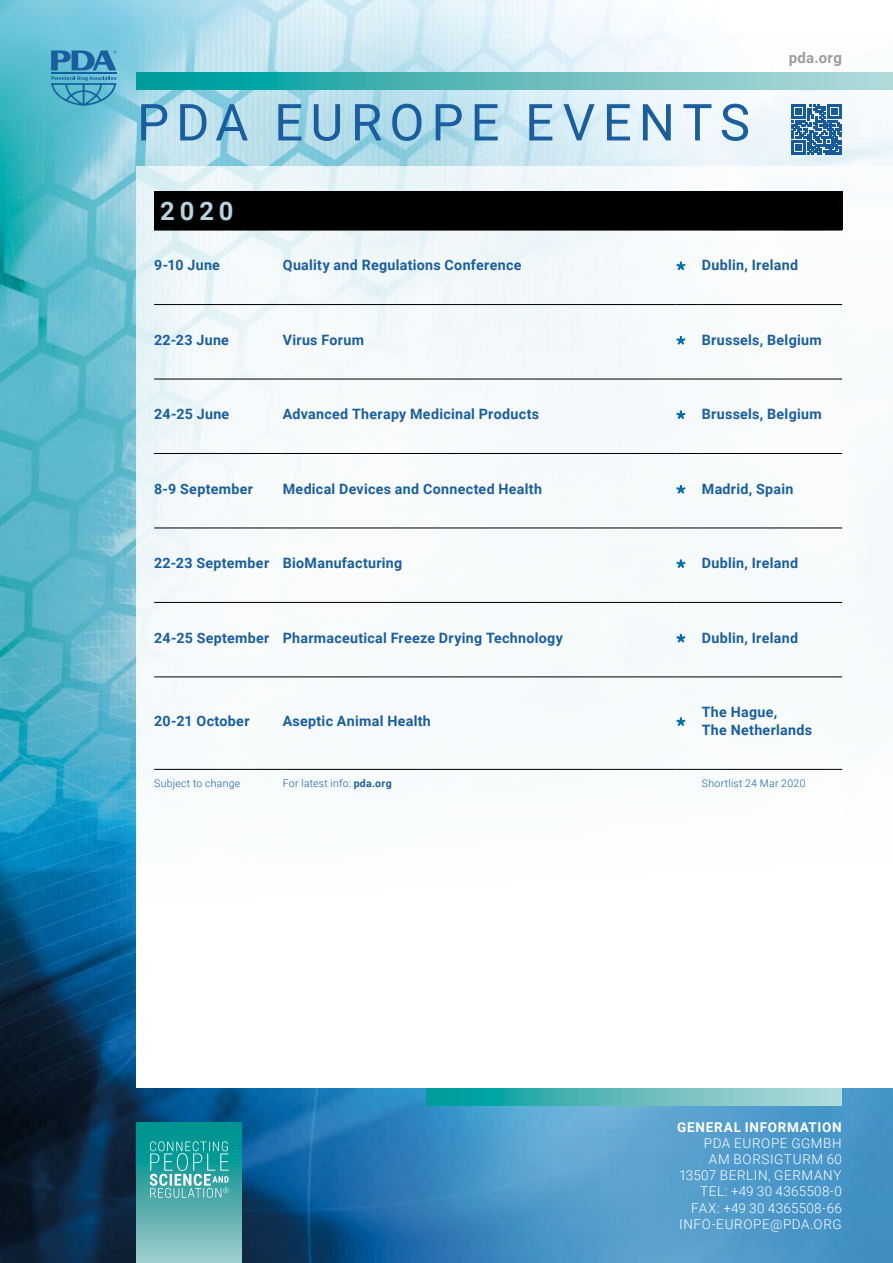
<style>
.page{position:relative;width:893px;height:1263px;background:#fff}
.page>*{position:absolute;margin:0;border:0;box-sizing:border-box;transform-origin:0 0}
.t1{font:51px "Roboto";letter-spacing:.14em;color:#1a5e9f}
.t2{font:700 25.5px "Roboto";color:#b8d4de}
.t3{font:700 15px "Roboto";letter-spacing:.02em;color:#9d9d9c}
.t4{font:700 14.25px/18px "Roboto";letter-spacing:.02em;color:#1a5e9f}
.t5{font:300 13.5px/16.2px "Roboto";letter-spacing:.045em;color:#fff;text-align:right}
.t6{font:700 13.5px "Roboto";letter-spacing:.055em;color:#fff}
.t7{font:300 10.5px "Roboto";letter-spacing:.025em;color:#1a5e9f}
.s1{font-weight:700}
</style>
<div class="page">
<img style="left:0;top:0;width:893px;height:1263px">
<svg style="left:136px;top:72px;width:757px;height:17px;background:#5ababa"></svg>
<hr style="left:51px;top:72px;width:65px;height:2px;background:#1a5e9f">
<svg style="left:51px;top:76px;width:65px;height:30px;background:#4ca5c4"></svg>
<svg style="left:51px;top:50px;width:66px;height:20px"></svg>
<svg style="left:792px;top:104px;width:50px;height:51px"></svg>
<div style="left:136px;top:166px;width:757px;height:922px;background:#f8fbfc"></div>
<div style="left:154px;top:191px;width:688px;height:39px;background:#000"></div>
<hr style="left:154px;top:769px;width:129px;height:1px;background:#000">
<hr style="left:283px;top:769px;width:393px;height:1px;background:#000">
<svg style="left:676px;top:769px;width:26px;height:1px"></svg>
<hr style="left:702px;top:769px;width:140px;height:1px;background:#000">
<hr style="left:154px;top:230px;width:129px;height:1px;background:#000">
<hr style="left:283px;top:230px;width:393px;height:1px;background:#000">
<svg style="left:676px;top:230px;width:26px;height:1px"></svg>
<hr style="left:702px;top:230px;width:140px;height:1px;background:#000">
<hr style="left:154px;top:304px;width:129px;height:1px;background:#000">
<hr style="left:283px;top:304px;width:393px;height:1px;background:#000">
<svg style="left:676px;top:304px;width:26px;height:1px"></svg>
<hr style="left:702px;top:304px;width:140px;height:1px;background:#000">
<hr style="left:154px;top:379px;width:129px;height:1px;background:#000">
<hr style="left:283px;top:379px;width:393px;height:1px;background:#000">
<svg style="left:676px;top:379px;width:26px;height:1px"></svg>
<hr style="left:702px;top:379px;width:140px;height:1px;background:#000">
<hr style="left:154px;top:453px;width:129px;height:1px;background:#000">
<hr style="left:283px;top:453px;width:393px;height:1px;background:#000">
<svg style="left:676px;top:453px;width:26px;height:1px"></svg>
<hr style="left:702px;top:453px;width:140px;height:1px;background:#000">
<hr style="left:154px;top:528px;width:129px;height:1px;background:#000">
<hr style="left:283px;top:528px;width:393px;height:1px;background:#000">
<svg style="left:676px;top:528px;width:26px;height:1px"></svg>
<hr style="left:702px;top:528px;width:140px;height:1px;background:#000">
<hr style="left:154px;top:602px;width:129px;height:1px;background:#000">
<hr style="left:283px;top:602px;width:393px;height:1px;background:#000">
<svg style="left:676px;top:602px;width:26px;height:1px"></svg>
<hr style="left:702px;top:602px;width:140px;height:1px;background:#000">
<hr style="left:154px;top:677px;width:129px;height:1px;background:#000">
<hr style="left:283px;top:677px;width:393px;height:1px;background:#000">
<svg style="left:676px;top:677px;width:26px;height:1px"></svg>
<hr style="left:702px;top:677px;width:140px;height:1px;background:#000">
<svg style="left:676px;top:262px;width:9px;height:8px"></svg>
<svg style="left:676px;top:336px;width:9px;height:9px"></svg>
<svg style="left:676px;top:410px;width:9px;height:9px"></svg>
<svg style="left:676px;top:485px;width:9px;height:9px"></svg>
<svg style="left:676px;top:559px;width:9px;height:9px"></svg>
<svg style="left:676px;top:634px;width:9px;height:9px"></svg>
<svg style="left:676px;top:717px;width:9px;height:9px"></svg>
<svg style="left:427px;top:1088px;width:415px;height:17px;background:#5cbbbb"></svg>
<div style="left:136px;top:1123px;width:106px;height:140px;background:linear-gradient(to bottom,#008b87,#9ec9c9)"></div>
<svg style="left:150px;top:1141px;width:79px;height:57px;background:#4ab2af"></svg>
<h1 class="t1" style="left:137px;top:87px;width:615px">PDA EUROPE EVENTS</h1>
<h2 class="t2" style="left:160px;top:193px;width:75px">2020</h2>
<p class="t3" style="left:789px;top:47px;width:55px">pda.org</p>
<p class="t4" style="left:154px;top:256px;width:67px">9-10 June</p>
<p class="t4" style="left:283px;top:256px;width:240px">Quality and Regulations Conference</p>
<p class="t4" style="left:702px;top:256px;width:98px">Dublin, Ireland</p>
<p class="t4" style="left:154px;top:330px;width:76px">22-23 June</p>
<p class="t4" style="left:283px;top:330px;width:83px">Virus Forum</p>
<p class="t4" style="left:702px;top:330px;width:121px">Brussels, Belgium</p>
<p class="t4" style="left:154px;top:405px;width:77px">24-25 June</p>
<p class="t4" style="left:283px;top:405px;width:258px">Advanced Therapy Medicinal Products</p>
<p class="t4" style="left:702px;top:405px;width:121px">Brussels, Belgium</p>
<p class="t4" style="left:154px;top:479px;width:100px">8-9 September</p>
<p class="t4" style="left:283px;top:479px;width:261px">Medical Devices and Connected Health</p>
<p class="t4" style="left:702px;top:479px;width:93px">Madrid, Spain</p>
<p class="t4" style="left:154px;top:553px;width:250px">22-23 September BioManufacturing</p>
<p class="t4" style="left:702px;top:553px;width:98px">Dublin, Ireland</p>
<p class="t4" style="left:154px;top:628px;width:410px">24-25 September Pharmaceutical Freeze Drying Technology</p>
<p class="t4" style="left:702px;top:628px;width:98px">Dublin, Ireland</p>
<p class="t4" style="left:154px;top:711px;width:97px">20-21 October</p>
<p class="t4" style="left:283px;top:711px;width:150px">Aseptic Animal Health</p>
<p class="t4" style="left:702px;top:702px;width:112px">The Hague,<br>The Netherlands</p>
<p class="t7" style="left:154px;top:776px;width:88px">Subject to change</p>
<p class="t7" style="left:283px;top:776px;width:110px">For latest info: <span class="s1">pda.org</span></p>
<p class="t7" style="left:702px;top:776px;width:105px">Shortlist 24 Mar 2020</p>
<p class="t6" style="left:677px;top:1117px;width:166px">GENERAL INFORMATION</p>
<p class="t5" style="left:679px;top:1134px;width:164px">PDA EUROPE GGMBH<br>AM BORSIGTURM 60<br>13507 BERLIN, GERMANY<br>TEL: +49 30 4365508-0<br>FAX: +49 30 4365508-66<br>INFO-EUROPE@PDA.ORG</p>
</div>
